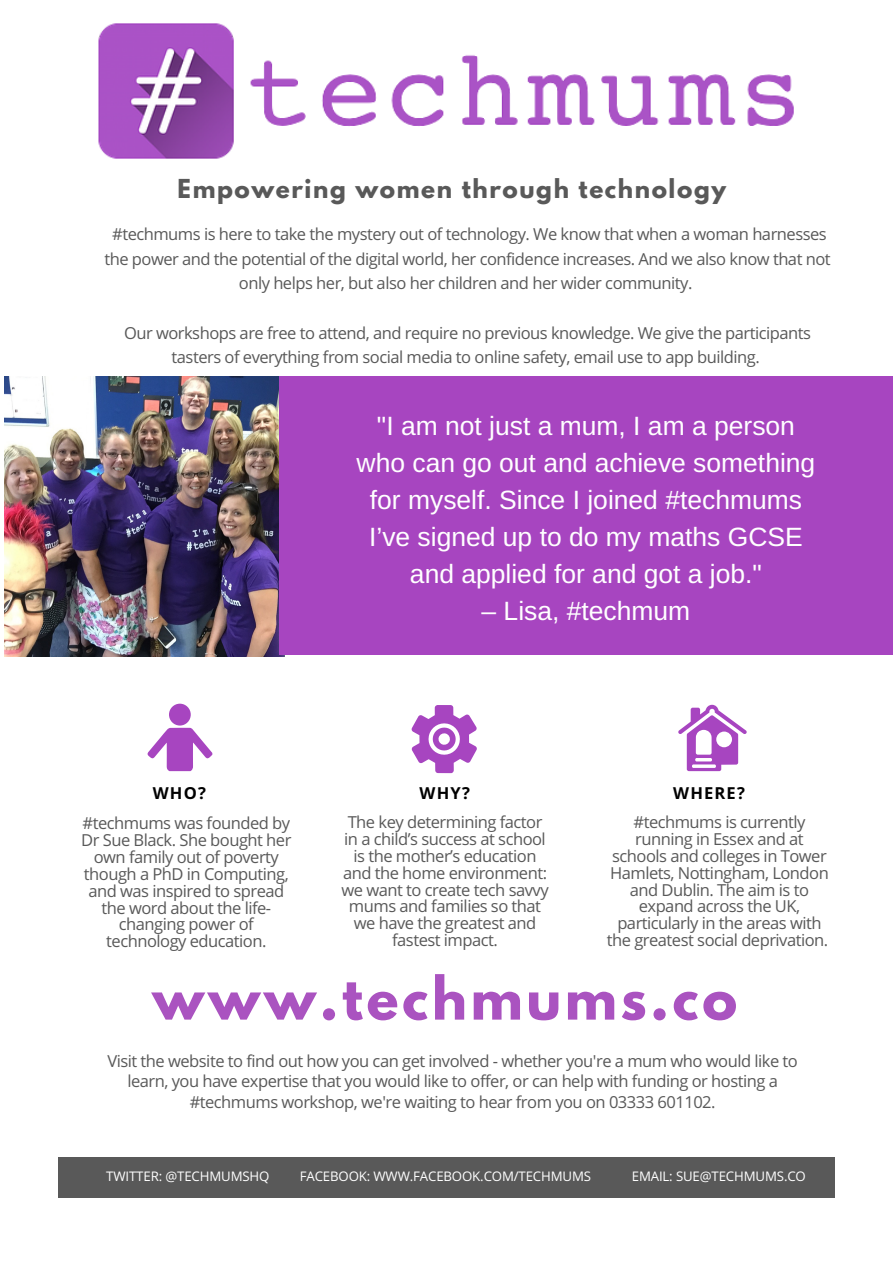
<style>
.page{position:relative;width:893px;height:1263px;background:#fff}
.page>*{position:absolute;margin:0;border:0;box-sizing:border-box;transform-origin:0 0}
.t1{font:700 52.95px "League Spartan";letter-spacing:.07em;color:#aa53c0}
.t2{font:26.4px/37px "Arimo";color:#fff;text-align:center}
.t3{font:700 23.1px "League Spartan";letter-spacing:.07em;color:#595959}
.t4{font:16.5px/16.8px "Open Sans";letter-spacing:-.03em;color:#595959;text-align:center}
.t5{font:700 16.5px "Open Sans";letter-spacing:.07em;color:#000}
.t6{font:13.2px "Open Sans";letter-spacing:-.01em;color:#fff}
</style>
<div class="page">
<div style="left:58px;top:1157px;width:776px;height:40px;background:#595959"></div>
<img style="left:98px;top:23px;width:696px;height:136px">
<svg style="left:678px;top:705px;width:68px;height:66px"></svg>
<svg style="left:411px;top:705px;width:66px;height:68px"></svg>
<div style="left:169px;top:703px;width:22px;height:22px;background:#a745c0;border-radius:50%"></div>
<svg style="left:147px;top:728px;width:65px;height:43px"></svg>
<img style="left:4px;top:376px;width:280px;height:280px">
<div style="left:279px;top:376px;width:613px;height:279px;background:#a745c0"></div>
<h3 class="t3" style="left:178px;top:177px;width:550px">Empowering women through technology</h3>
<p class="t4" style="left:104px;top:221px;width:727px;line-height:24.8px">#techmums is here to take the mystery out of technology. We know that when a woman harnesses the power and the potential of the digital world, her confidence increases. And we also know that not only helps her, but also her children and her wider community.</p>
<p class="t4" style="left:124px;top:320px;width:688px;line-height:24.8px">Our workshops are free to attend, and require no previous knowledge. We give the participants tasters of everything from social media to online safety, email use to app building.</p>
<h2 class="t2" style="left:356px;top:407px;width:460px">"I am not just a mum, I am a person who can go out and achieve something for myself. Since I joined #techmums<br>I’ve signed up to do my maths GCSE and applied for and got a job."</h2>
<h2 class="t2" style="left:481px;top:593px;width:210px">– Lisa, #techmum</h2>
<p class="t5" style="left:153px;top:781px;width:55px">WHO?</p>
<p class="t5" style="left:419px;top:781px;width:52px">WHY?</p>
<p class="t5" style="left:673px;top:781px;width:73px">WHERE?</p>
<p class="t4" style="left:81px;top:814px;width:212px">#techmums was founded by<br>Dr Sue Black. She bought her own family out of poverty though a PhD in Computing, and was inspired to spread the word about the life&shy;changing power of technology education.</p>
<p class="t4" style="left:341px;top:813px;width:209px">The key determining factor in a child’s success at school is the mother’s education and the home environment: we want to create tech savvy mums and families so that we have the greatest and fastest impact.</p>
<p class="t4" style="left:607px;top:813px;width:223px">#techmums is currently running in Essex and at schools and colleges in Tower<br>Hamlets, Nottingham, London and Dublin. The aim is to expand across the UK, particularly in the areas with the greatest social deprivation.</p>
<h1 class="t1" style="left:152px;top:972px;width:586px">www.techmums.co</h1>
<p class="t4" style="left:107px;top:1050px;width:692px;line-height:20.2px">Visit the website to find out how you can get involved - whether you're a mum who would like to learn, you have expertise that you would like to offer, or can help with funding or hosting a #techmums workshop, we're waiting to hear from you on 03333 601102.</p>
<p class="t6" style="left:106px;top:1166px;width:165px">TWITTER: @TECHMUMSHQ</p>
<p class="t6" style="left:300px;top:1166px;width:293px">FACEBOOK: WWW.FACEBOOK.COM/TECHMUMS</p>
<p class="t6" style="left:631px;top:1166px;width:175px">EMAIL: SUE@TECHMUMS.CO</p>
</div>
